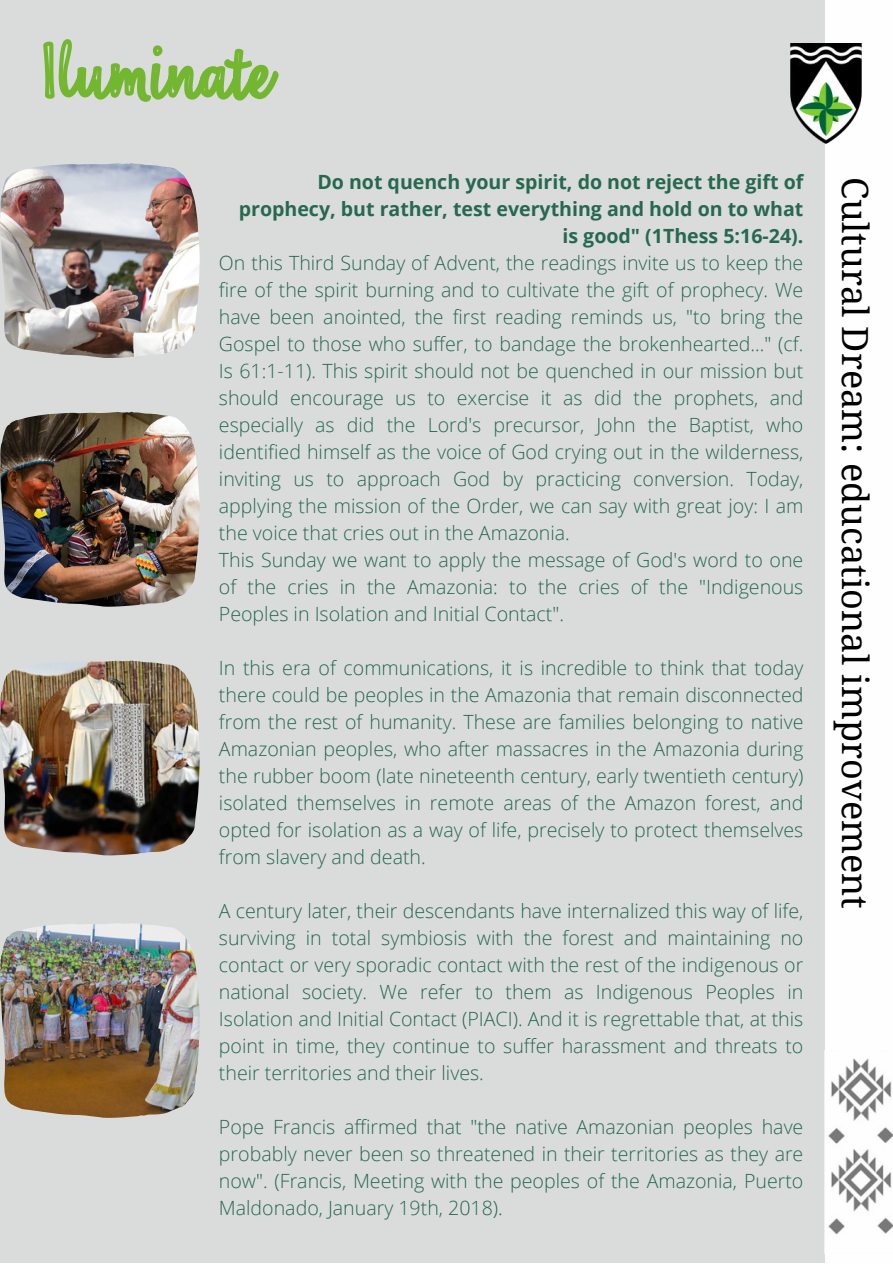
<style>
.page{position:relative;width:893px;height:1264px;background:#fff}
.page>*{position:absolute;margin:0;border:0;box-sizing:border-box;transform-origin:0 0}
.t1{font:36px "Noto Serif";color:#000}
.t2{font:300 19.65px/27px "Open Sans";color:#266850;text-align:justify}
.t3{font:700 19.65px/27px "Open Sans";color:#266850;text-align:right}
</style>
<div class="page">
<div style="left:0;top:0;width:824px;height:1262px;background:#dadcdb"></div>
<img style="left:790px;top:43px;width:72px;height:100px">
<img style="left:824px;top:1050px;width:68px;height:212px">
<svg style="left:43px;top:39px;width:236px;height:63px"></svg>
<img style="left:0;top:163px;width:199px;height:195px">
<img style="left:0;top:412px;width:199px;height:194px">
<img style="left:0;top:660px;width:199px;height:195px">
<img style="left:0;top:923px;width:199px;height:194px">
<p class="t3" style="left:239px;top:168px;width:566px">Do not quench your spirit, do not reject the gift of prophecy, but rather, test everything and hold on to what is good" (1Thess 5:16-24).</p>
<p class="t2" style="left:219px;top:249px;width:586px;text-align:left">On this Third Sunday of Advent, the readings invite us to keep the fire of the spirit burning and to cultivate the gift of prophecy. We have been anointed, the first reading reminds us, "to bring the Gospel to those who suffer, to bandage the brokenhearted..." (cf.<br>Is 61:1-11). This spirit should not be quenched in our mission but should encourage us to exercise it as did the prophets, and especially as did the Lord's precursor, John the Baptist, who identified himself as the voice of God crying out in the wilderness, inviting us to approach God by practicing conversion. Today, applying the mission of the Order, we can say with great joy: I am the voice that cries out in the Amazonia.<br>This Sunday we want to apply the message of God's word to one of the cries in the Amazonia: to the cries of the "Indigenous Peoples in Isolation and Initial Contact".</p>
<p class="t2" style="left:219px;top:653px;width:586px">In this era of communications, it is incredible to think that today there could be peoples in the Amazonia that remain disconnected from the rest of humanity. These are families belonging to native Amazonian peoples, who after massacres in the Amazonia during the rubber boom (late nineteenth century, early twentieth century) isolated themselves in remote areas of the Amazon forest, and opted for isolation as a way of life, precisely to protect themselves from slavery and death.</p>
<p class="t2" style="left:219px;top:896px;width:586px">A century later, their descendants have internalized this way of life, surviving in total symbiosis with the forest and maintaining no contact or very sporadic contact with the rest of the indigenous or national society. We refer to them as Indigenous Peoples in Isolation and Initial Contact (PIACI). And it is regrettable that, at this point in time, they continue to suffer harassment and threats to their territories and their lives.</p>
<p class="t2" style="left:219px;top:1112px;width:586px">Pope Francis affirmed that "the native Amazonian peoples have probably never been so threatened in their territories as they are now". (Francis, Meeting with the peoples of the Amazonia, Puerto Maldonado, January 19th, 2018).</p>
<h1 class="t1" style="left:879px;top:177px;width:733px;rotate:90deg">Cultural Dream: educational improvement</h1>
</div>
